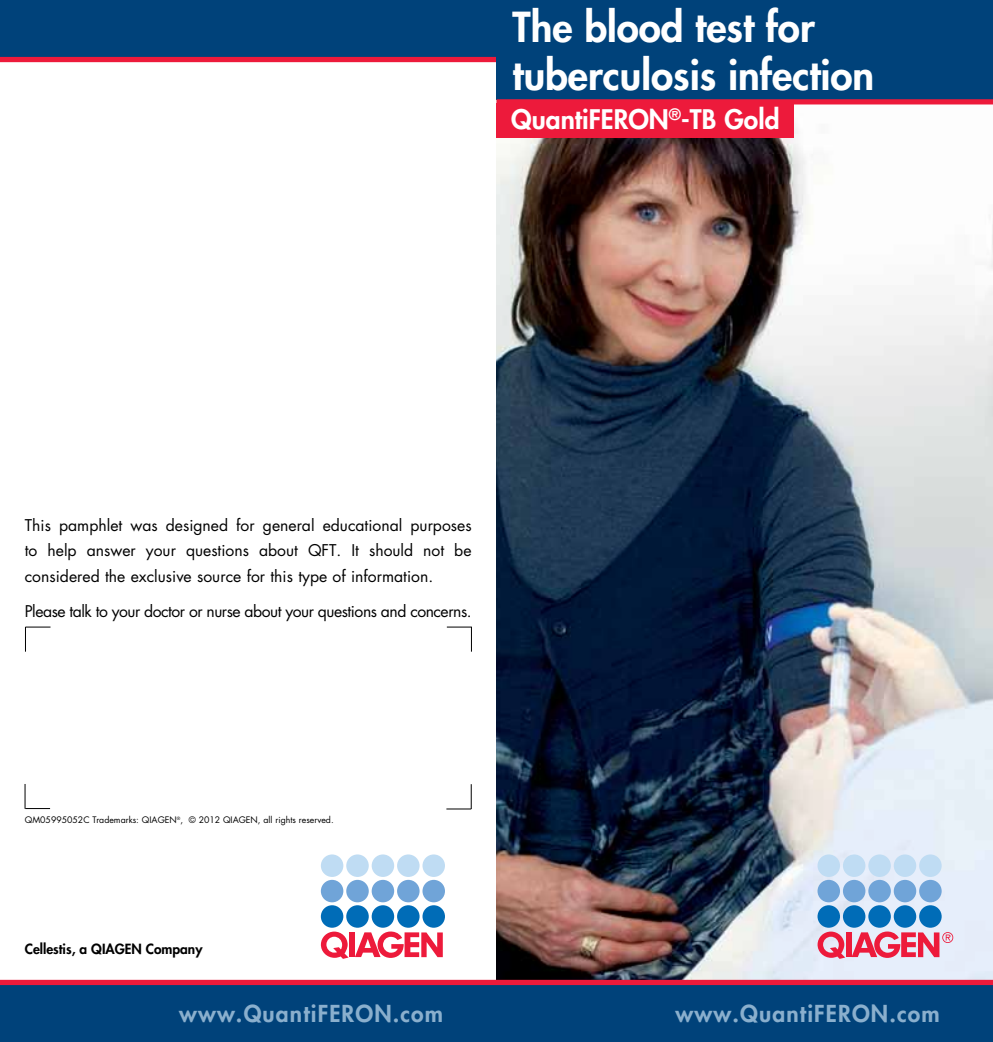
<style>
.page{position:relative;width:993px;height:1042px;background:#fff}
.page>*{position:absolute;margin:0;border:0;box-sizing:border-box;transform-origin:0 0}
.t1{font:800 40.25px/48.3px "Futura Std";color:#fff}
.t2{font:800 26.25px "Futura Std";color:#fff}
.t3{font:800 22.75px "Futura Std";letter-spacing:.05em;color:#8aafcd}
.t4{font:15.75px/25.4px "Futura Std";letter-spacing:-.03em;color:#000;text-align:justify}
.t5{font:800 13.65px "Futura Std";color:#000}
.t6{font:8.75px "Futura Std";color:#000}
</style>
<div class="page">
<img style="left:496px;top:104px;width:496px;height:876px">
<div style="left:0;top:0;width:992px;height:60px;background:#00427a"></div>
<div style="left:0;top:57px;width:992px;height:5px;background:#ed1a3b"></div>
<div style="left:0;top:982px;width:992px;height:60px;background:#00427a"></div>
<div style="left:0;top:980px;width:992px;height:5px;background:#ed1a3b"></div>
<div style="left:496px;top:0;width:496px;height:99px;background:#00427a"></div>
<div style="left:496px;top:99px;width:496px;height:5px;background:#ed1a3b"></div>
<div style="left:496px;top:103px;width:298px;height:34px;background:#ed1a3b"></div>
<div style="left:321px;top:905px;width:22px;height:23px;background:#006cb7;border-radius:50%"></div>
<div style="left:346px;top:905px;width:22px;height:23px;background:#006cb7;border-radius:50%"></div>
<div style="left:371px;top:905px;width:23px;height:23px;background:#006cb7;border-radius:50%"></div>
<div style="left:397px;top:905px;width:22px;height:23px;background:#006cb7;border-radius:50%"></div>
<div style="left:422px;top:905px;width:23px;height:23px;background:#006cb7;border-radius:50%"></div>
<div style="left:321px;top:880px;width:22px;height:22px;background:#70a4d8;border-radius:50%"></div>
<div style="left:346px;top:880px;width:22px;height:22px;background:#70a4d8;border-radius:50%"></div>
<div style="left:371px;top:880px;width:23px;height:22px;background:#70a4d8;border-radius:50%"></div>
<div style="left:397px;top:880px;width:22px;height:22px;background:#70a4d8;border-radius:50%"></div>
<div style="left:422px;top:880px;width:23px;height:22px;background:#70a4d8;border-radius:50%"></div>
<div style="left:321px;top:854px;width:22px;height:23px;background:#bfdcf3;border-radius:50%"></div>
<div style="left:346px;top:854px;width:22px;height:23px;background:#bfdcf3;border-radius:50%"></div>
<div style="left:371px;top:854px;width:23px;height:23px;background:#bfdcf3;border-radius:50%"></div>
<div style="left:397px;top:854px;width:22px;height:23px;background:#bfdcf3;border-radius:50%"></div>
<div style="left:422px;top:854px;width:23px;height:23px;background:#bfdcf3;border-radius:50%"></div>
<svg style="left:320px;top:931px;width:28px;height:28px"></svg>
<div style="left:349px;top:932px;width:5px;height:25px;background:#ed1a3b"></div>
<svg style="left:355px;top:931px;width:87px;height:27px"></svg>
<div style="left:817px;top:905px;width:22px;height:23px;background:#006cb7;border-radius:50%"></div>
<div style="left:842px;top:905px;width:23px;height:23px;background:#006cb7;border-radius:50%"></div>
<div style="left:868px;top:905px;width:22px;height:23px;background:#006cb7;border-radius:50%"></div>
<div style="left:893px;top:905px;width:22px;height:23px;background:#006cb7;border-radius:50%"></div>
<div style="left:918px;top:905px;width:23px;height:23px;background:#006cb7;border-radius:50%"></div>
<div style="left:817px;top:880px;width:22px;height:22px;background:#70a4d8;border-radius:50%"></div>
<div style="left:842px;top:880px;width:23px;height:22px;background:#70a4d8;border-radius:50%"></div>
<div style="left:868px;top:880px;width:22px;height:22px;background:#70a4d8;border-radius:50%"></div>
<div style="left:893px;top:880px;width:22px;height:22px;background:#70a4d8;border-radius:50%"></div>
<div style="left:918px;top:880px;width:23px;height:22px;background:#70a4d8;border-radius:50%"></div>
<div style="left:817px;top:854px;width:22px;height:23px;background:#bfdcf3;border-radius:50%"></div>
<div style="left:842px;top:854px;width:23px;height:23px;background:#bfdcf3;border-radius:50%"></div>
<div style="left:868px;top:854px;width:22px;height:23px;background:#bfdcf3;border-radius:50%"></div>
<div style="left:893px;top:854px;width:22px;height:23px;background:#bfdcf3;border-radius:50%"></div>
<div style="left:918px;top:854px;width:23px;height:23px;background:#bfdcf3;border-radius:50%"></div>
<svg style="left:817px;top:931px;width:27px;height:28px"></svg>
<div style="left:845px;top:932px;width:6px;height:25px;background:#ed1a3b"></div>
<svg style="left:851px;top:931px;width:101px;height:27px;background:#e98299"></svg>
<svg style="left:25px;top:627px;width:25px;height:25px"></svg>
<svg style="left:25px;top:784px;width:25px;height:25px"></svg>
<svg style="left:446px;top:627px;width:26px;height:25px"></svg>
<svg style="left:446px;top:784px;width:26px;height:25px"></svg>
<h1 class="t1" style="left:512px;top:3px;width:363px">The blood test for tuberculosis infection</h1>
<h2 class="t2" style="left:511px;top:103px;width:269px">QuantiFERON<sup>®</sup>-TB Gold</h2>
<p class="t4" style="left:25px;top:513px;width:448px">This pamphlet was designed for general educational purposes to help answer your questions about QFT. It should not be considered the exclusive source for this type of information.</p>
<p class="t4" style="left:25px;top:599px;width:448px">Please talk to your doctor or nurse about your questions and concerns.</p>
<p class="t6" style="left:25px;top:814px;width:310px">QM05995052C Trademarks: QIAGEN<sup>®</sup>, © 2012 QIAGEN, all rights reserved.</p>
<p class="t5" style="left:25px;top:940px;width:179px">Cellestis, a QIAGEN Company</p>
<h3 class="t3" style="left:179px;top:999px;width:265px">www.QuantiFERON.com</h3>
<h3 class="t3" style="left:675px;top:999px;width:265px">www.QuantiFERON.com</h3>
</div>
